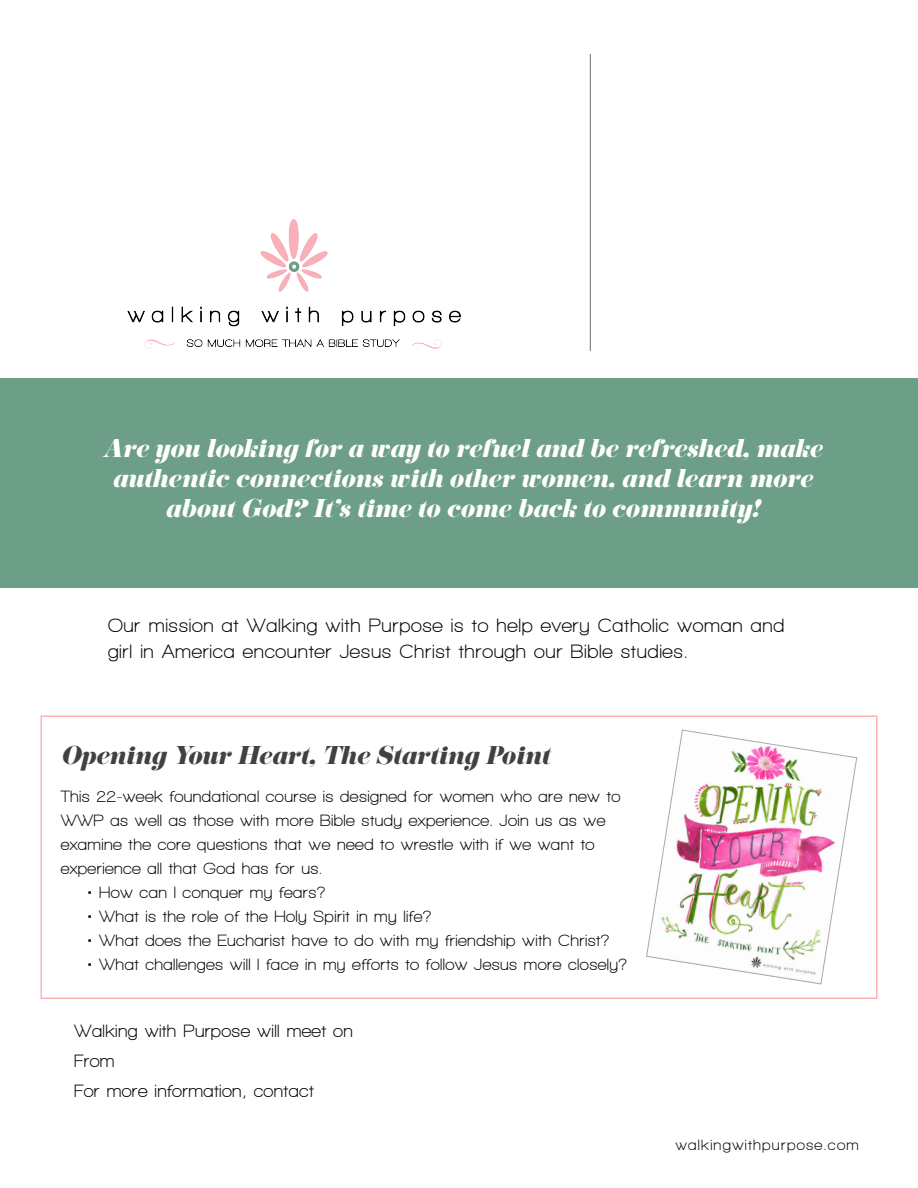
<style>
.page{position:relative;width:918px;height:1188px;background:#fff}
.page>*{position:absolute;margin:0;border:0;box-sizing:border-box;transform-origin:0 0}
.t1{font:italic 22.5px/30px "Eloquent JF Pro";color:#fff;text-align:center}
.t2{font:italic 22.5px "Eloquent JF Pro";color:#414042}
.t3{font:700 19.5px/26px "Walkway";letter-spacing:.035em;color:#000}
.t4{font:700 18px/30px "Walkway";letter-spacing:.02em;color:#000}
.t5{font:700 16.5px/24px "Walkway";letter-spacing:.025em;color:#000}
.t6{font:700 15px "Walkway";letter-spacing:.08em;color:#000}
</style>
<div class="page">
<hr style="left:590px;top:54px;width:1px;height:297px;background:#6d6e71">
<div style="left:0;top:378px;width:918px;height:209px;background:#6d9f88"></div>
<img style="left:646px;top:729px;width:212px;height:256px">
<div style="left:40px;top:716px;width:838px;height:283px;border:2px solid #ffb1b9"></div>
<img style="left:127px;top:220px;width:333px;height:129px">
<h1 class="t1" style="left:103px;top:435px;width:721px">Are you looking for a way to refuel and be refreshed, make authentic connections with other women, and learn more about God? It's time to come back to community!</h1>
<p class="t3" style="left:108px;top:612px;width:678px">Our mission at Walking with Purpose is to help every Catholic woman and girl in America encounter Jesus Christ through our Bible studies.</p>
<h1 class="t2" style="left:61px;top:743px;width:490px">Opening Your Heart, The Starting Point</h1>
<p class="t5" style="left:61px;top:784px;width:561px">This 22-week foundational course is designed for women who are new to WWP as well as those with more Bible study experience. Join us as we examine the core questions that we need to wrestle with if we want to experience all that God has for us.</p>
<p class="t5" style="left:88px;top:880px;width:239px">• How can I conquer my fears?</p>
<p class="t5" style="left:88px;top:904px;width:345px">• What is the role of the Holy Spirit in my life?</p>
<p class="t5" style="left:88px;top:928px;width:523px">• What does the Eucharist have to do with my friendship with Christ?</p>
<p class="t5" style="left:88px;top:952px;width:541px">• What challenges will I face in my efforts to follow Jesus more closely?</p>
<p class="t4" style="left:74px;top:1016px;width:280px">Walking with Purpose will meet on<br>From<br>For more information, contact</p>
<p class="t6" style="left:676px;top:1137px;width:185px">walkingwithpurpose.com</p>
</div>
